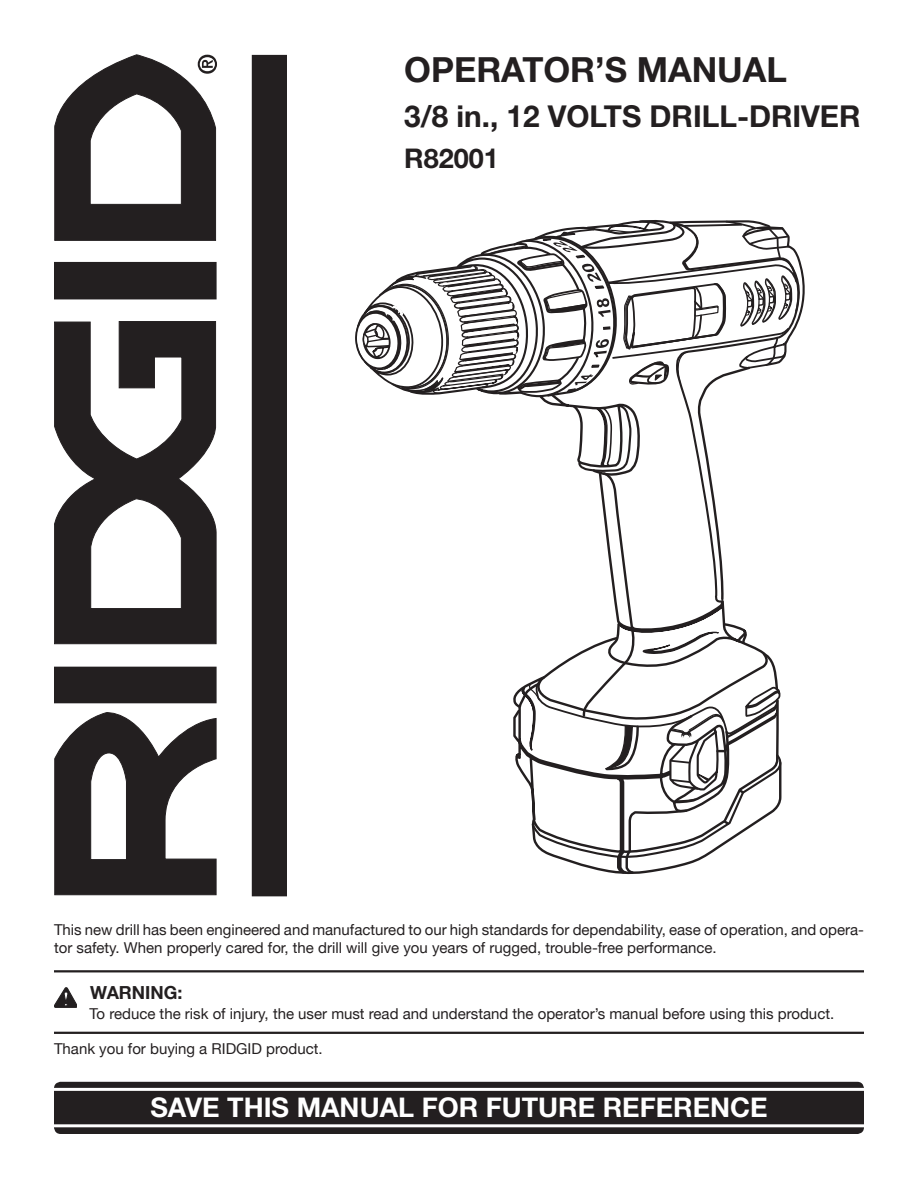
<style>
.page{position:relative;width:918px;height:1188px;background:#fff}
.page>*{position:absolute;margin:0;border:0;box-sizing:border-box;transform-origin:0 0}
.t1{font:700 34.5px "Helvetica Neue";color:#231f20}
.t2{font:700 30px "Helvetica Neue";color:#231f20}
.t3{font:700 27px "Helvetica Neue";color:#fff}
.t4{font:700 27px "Helvetica Neue";color:#231f20}
.Warning{font:700 18px "Helvetica Neue";color:#231f20}
.Warning_Text{font:15px/18px "Helvetica Neue";color:#231f20}
</style>
<div class="page">
<hr style="left:54px;top:970px;width:810px;height:2px;background:#231f20">
<hr style="left:54px;top:1032px;width:810px;height:2px;background:#231f20">
<div style="left:54px;top:1082px;width:810px;height:52px;background:#231f20"></div>
<hr style="left:50px;top:1124px;width:818px;height:3px;background:#fff">
<hr style="left:50px;top:1088px;width:818px;height:3px;background:#fff">
<svg style="left:54px;top:712px;width:163px;height:183px"></svg>
<div style="left:54px;top:667px;width:162px;height:36px;background:#231f20"></div>
<svg style="left:54px;top:321px;width:163px;height:323px"></svg>
<svg style="left:90px;top:498px;width:92px;height:111px"></svg>
<div style="left:54px;top:262px;width:162px;height:37px;background:#231f20"></div>
<svg style="left:54px;top:55px;width:163px;height:186px"></svg>
<div style="left:252px;top:55px;width:34px;height:841px;background:#231f20"></div>
<svg style="left:54px;top:987px;width:23px;height:21px"></svg>
<svg style="left:355px;top:220px;width:450px;height:655px"></svg>
<p class="t1" style="left:404px;top:49px;width:384px">OPERATOR’S MANUAL</p>
<p class="t2" style="left:404px;top:98px;width:458px">3/8 in., 12 VOLTS DRILL-DRIVER</p>
<p class="t4" style="left:404px;top:141px;width:96px">R82001</p>
<p class="Warning_Text" style="left:54px;top:920px;width:811px">This new drill has been engineered and manufactured to our high standards for dependability, ease of operation, and opera&shy;tor safety. When properly cared for, the drill will give you years of rugged, trouble-free performance.</p>
<p class="Warning" style="left:90px;top:982px;width:94px">WARNING:</p>
<p class="Warning_Text" style="left:90px;top:1004px;width:746px">To reduce the risk of injury, the user must read and understand the operator’s manual before using this product.</p>
<p class="Warning_Text" style="left:54px;top:1039px;width:270px">Thank you for buying a RIDGID product.</p>
<p class="t3" style="left:150px;top:1091px;width:619px">SAVE THIS MANUAL FOR FUTURE REFERENCE</p>
</div>
